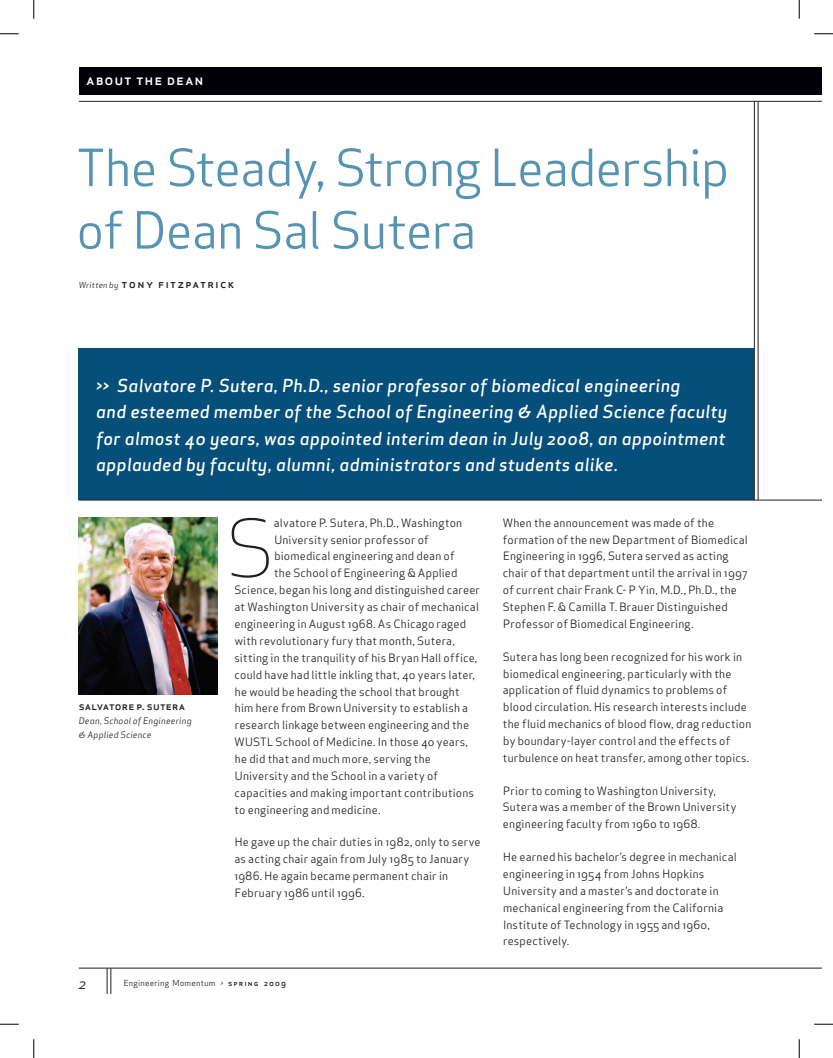
<style>
.page{position:relative;width:833px;height:1058px;background:#fff}
.page>*{position:absolute;margin:0;border:0;box-sizing:border-box;transform-origin:0 0}
.t1{font:78.75px "Apex Sans Light ST";color:#231f20}
.t2{font:50px/62.5px "Apex Sans Book ST";letter-spacing:-.02em;color:#5694b2}
.t3{font:17.5px/26.2px "Apex Sans Medium Italic ST";letter-spacing:.015em;color:#fff}
.t4{font:15px "Apex Sans Medium C";letter-spacing:.055em;color:#fff}
.t5{font:15px "Apex Sans Book Italic ST";color:#231f20}
.t6{font:11.88px "Apex Sans Medium C";letter-spacing:.11em;color:#231f20}
.t7{font:11.25px/16.9px "Apex Sans Book ST";letter-spacing:.015em;color:#231f20}
.t8{font:11.25px "Apex Sans Medium C";letter-spacing:.015em;color:#231f20}
.t9{font:8.75px/13.8px "Apex Sans Book Italic ST";letter-spacing:.02em;color:#231f20}
.t10{font:8.12px "Apex Sans Book ST";letter-spacing:.03em;color:#231f20}
.s1{font-family:"Apex Sans Book Italic ST";font-size:8.12px}
.s2{font-family:"Apex Sans Medium C"}
.s3{font-family:"Apex Sans Medium ST"}
</style>
<div class="page">
<svg style="left:107px;top:968px;width:5px;height:26px"></svg>
<div style="left:79px;top:349px;width:675px;height:151px;background:#054f7a"></div>
<hr style="left:79px;top:500px;width:742px;height:1px;background:#231f20">
<div style="left:79px;top:68px;width:742px;height:27px;background:#000006"></div>
<hr style="left:754px;top:101px;width:1px;height:399px;background:#231f20">
<hr style="left:757px;top:101px;width:1px;height:399px;background:#231f20">
<img style="left:79px;top:518px;width:138px;height:176px">
<hr style="left:79px;top:101px;width:742px;height:1px;background:#231f20">
<hr style="left:79px;top:967px;width:742px;height:1px;background:#231f20">
<svg style="left:0;top:33px;width:19px;height:2px"></svg>
<svg style="left:814px;top:33px;width:18px;height:2px"></svg>
<svg style="left:0;top:1023px;width:19px;height:2px"></svg>
<svg style="left:814px;top:1023px;width:18px;height:2px"></svg>
<svg style="left:33px;top:0;width:2px;height:19px"></svg>
<svg style="left:33px;top:1039px;width:2px;height:19px"></svg>
<svg style="left:798px;top:0;width:2px;height:19px"></svg>
<svg style="left:798px;top:1039px;width:2px;height:19px"></svg>
<h3 class="t4" style="left:86px;top:70px;width:119px">about the dean</h3>
<h2 class="t2" style="left:76px;top:136px;width:654px">The Steady, Strong Leadership of Dean Sal Sutera</h2>
<p class="t6" style="left:79px;top:275px;width:157px"><span class="s1">Written by</span> tony fitzpatrick</p>
<p class="t3" style="left:96px;top:372px;width:632px">&gt;&gt; Salvatore P. Sutera, Ph.D., senior professor of biomedical engineering<br>and esteemed member of the School of Engineering &amp; Applied Science faculty for almost 40 years, was appointed interim dean in July 2008, an appointment applauded by faculty, alumni, administrators and students alike.</p>
<p class="t8" style="left:79px;top:699px;width:108px">salvatore p. sutera</p>
<p class="t9" style="left:79px;top:714px;width:114px">Dean, School of Engineering &amp; Applied Science</p>
<h1 class="t1" style="left:226px;top:498px;width:49px">S</h1>
<p class="t7" style="left:274px;top:514px;width:190px">alvatore P. Sutera, Ph.D., Washington</p>
<p class="t7" style="left:274px;top:531px;width:156px">University senior professor of</p>
<p class="t7" style="left:274px;top:548px;width:182px">biomedical engineering and dean of</p>
<p class="t7" style="left:274px;top:564px;width:185px">the School of Engineering &amp; Applied</p>
<p class="t7" style="left:234px;top:581px;width:247px">Science, began his long and distinguished career</p>
<p class="t7" style="left:234px;top:598px;width:246px">at Washington University as chair of mechanical</p>
<p class="t7" style="left:234px;top:615px;width:233px">engineering in August 1968. As Chicago raged</p>
<p class="t7" style="left:235px;top:632px;width:222px">with revolutionary fury that month, Sutera,</p>
<p class="t7" style="left:234px;top:649px;width:244px">sitting in the tranquility of his Bryan Hall office,</p>
<p class="t7" style="left:234px;top:666px;width:242px">could have had little inkling that, 40 years later,</p>
<p class="t7" style="left:235px;top:683px;width:226px">he would be heading the school that brought</p>
<p class="t7" style="left:235px;top:699px;width:235px">him here from Brown University to establish a</p>
<p class="t7" style="left:235px;top:716px;width:236px">research linkage between engineering and the</p>
<p class="t7" style="left:234px;top:733px;width:235px">WUSTL School of Medicine. In those 40 years,</p>
<p class="t7" style="left:235px;top:750px;width:197px">he did that and much more, serving the</p>
<p class="t7" style="left:235px;top:767px;width:205px">University and the School in a variety of</p>
<p class="t7" style="left:234px;top:784px;width:241px">capacities and making important contributions</p>
<p class="t7" style="left:234px;top:801px;width:147px">to engineering and medicine.</p>
<p class="t7" style="left:234px;top:833px;width:248px">He gave up the chair duties in 1982, only to serve as acting chair again from July 1985 to January 1986. He again became permanent chair in February 1986 until 1996.</p>
<h3 class="t5" style="left:78px;top:973px;width:9px">2</h3>
<p class="t10" style="left:124px;top:977px;width:164px">Engineering Momentum &gt; <span class="s2">spring</span> <span class="s3">2009</span></p>
<p class="t7" style="left:502px;top:514px;width:247px">When the announcement was made of the formation of the new Department of Biomedical Engineering in 1996, Sutera served as acting chair of that department until the arrival in 1997 of current chair Frank C- P Yin, M.D., Ph.D., the Stephen F. &amp; Camilla T. Brauer Distinguished Professor of Biomedical Engineering.</p>
<p class="t7" style="left:502px;top:648px;width:250px">Sutera has long been recognized for his work in biomedical engineering, particularly with the application of fluid dynamics to problems of blood circulation. His research interests include the fluid mechanics of blood flow, drag reduction by boundary-layer control and the effects of turbulence on heat transfer, among other topics.</p>
<p class="t7" style="left:502px;top:782px;width:235px">Prior to coming to Washington University,<br>Sutera was a member of the Brown University engineering faculty from 1960 to 1968.</p>
<p class="t7" style="left:503px;top:848px;width:235px">He earned his bachelor’s degree in mechanical engineering in 1954 from Johns Hopkins University and a master’s and doctorate in mechanical engineering from the California Institute of Technology in 1955 and 1960, respectively.</p>
</div>
